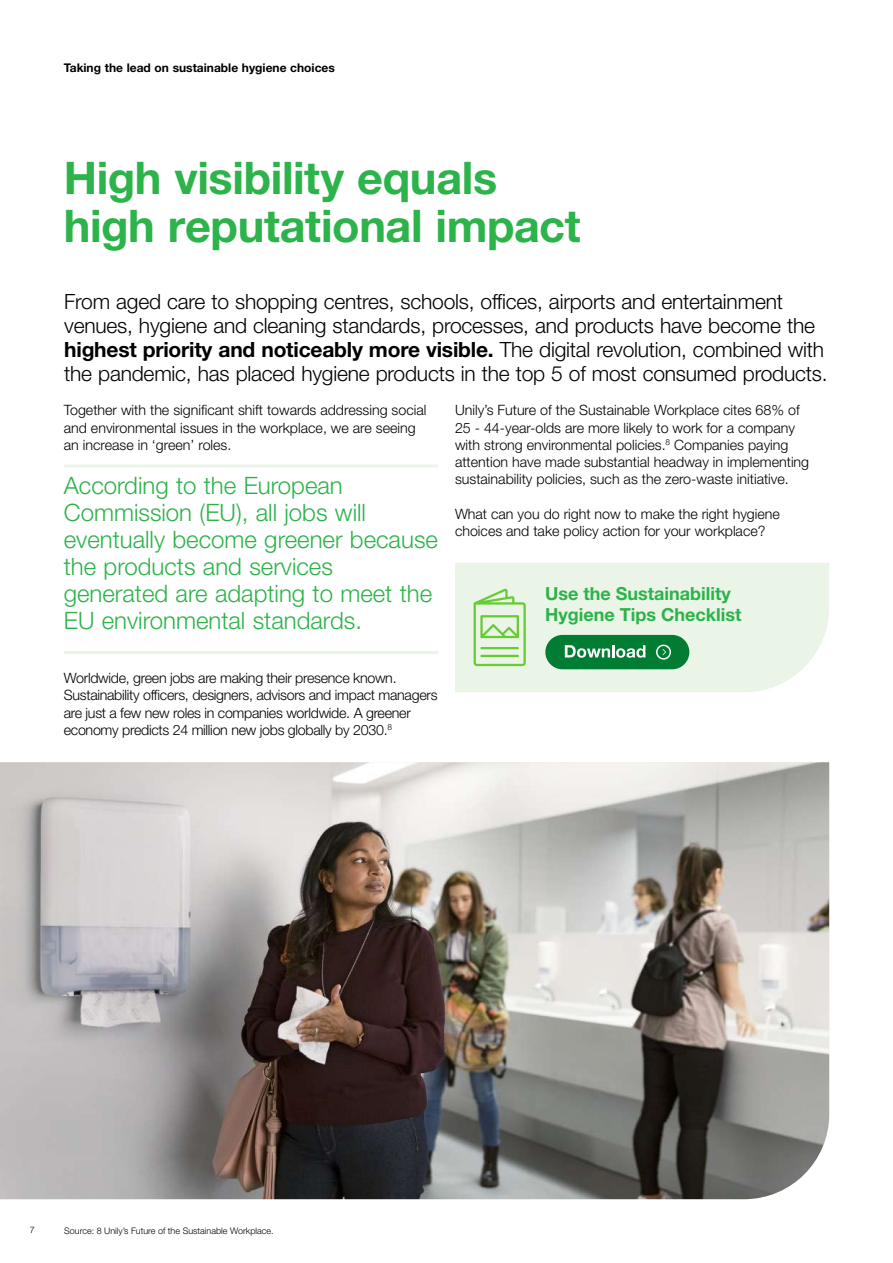
<style>
.page{position:relative;width:893px;height:1263px;background:#fff}
.page>*{position:absolute;margin:0;border:0;box-sizing:border-box;transform-origin:0 0}
.t1{font:700 45px/48px "Helvetica Neue LT Std";letter-spacing:-.01em;color:#2cb34a}
.t2{font:300 24px/27px "Helvetica Neue LT Std";color:#2cb34a}
.t3{font:300 21px/24px "Helvetica Neue LT Std";letter-spacing:-.01em;color:#000}
.t4{font:700 18px/21px "Helvetica Neue LT Std";color:#2cb34a}
.t5{font:300 14.25px/17.2px "Helvetica Neue LT Std";color:#000}
.t6{font:300 14.25px/17.2px "Helvetica Neue LT Std";letter-spacing:-.02em;color:#000}
.t7{font:700 12px "Helvetica Neue LT Std";color:#000}
.t8{font:300 9px "Helvetica Neue LT Std";color:#000}
.s1{font-weight:700}
</style>
<div class="page">
<img style="left:0;top:762px;width:829px;height:437px">
<div style="left:455px;top:563px;width:374px;height:129px;background:#eaf4e7"></div>
<svg style="left:474px;top:589px;width:52px;height:77px;background:#c3e8b2"></svg>
<div style="left:545px;top:635px;width:144px;height:34px;background:#007d33;border-radius:17px"></div>
<svg style="left:565px;top:645px;width:80px;height:13px"></svg>
<svg style="left:656px;top:645px;width:15px;height:15px"></svg>
<hr style="left:64px;top:464px;width:374px;height:3px;background:#eaf4e7">
<hr style="left:64px;top:651px;width:374px;height:3px;background:#eaf4e7">
<p class="t7" style="left:64px;top:61px;width:273px">Taking the lead on sustainable hygiene choices</p>
<h1 class="t1" style="left:64px;top:153px;width:519px">High visibility equals high reputational impact</h1>
<p class="t3" style="left:64px;top:289px;width:765px">From aged care to shopping centres, schools, offices, airports and entertainment venues, hygiene and cleaning standards, processes, and products have become the <span class="s1">highest priority and noticeably more visible.</span> The digital revolution, combined with the pandemic, has placed hygiene products in the top 5 of most consumed products.</p>
<p class="t5" style="left:64px;top:401px;width:364px">Together with the significant shift towards addressing social and environmental issues in the workplace, we are seeing an increase in ‘green’ roles.</p>
<h2 class="t2" style="left:64px;top:471px;width:376px">According to the European<br>Commission (EU), all jobs will eventually become greener because the products and services generated are adapting to meet the<br>EU environmental standards.</h2>
<p class="t5" style="left:455px;top:401px;width:356px">Unily’s Future of the Sustainable Workplace cites 68% of 25 - 44-year-olds are more likely to work for a company with strong environmental policies.<sup>8</sup> Companies paying attention have made substantial headway in implementing sustainability policies, such as the zero-waste initiative.</p>
<p class="t5" style="left:455px;top:505px;width:326px">What can you do right now to make the right hygiene choices and take policy action for your workplace?</p>
<p class="t4" style="left:545px;top:582px;width:198px">Use the Sustainability<br>Hygiene Tips Checklist</p>
<p class="t6" style="left:64px;top:669px;width:375px">Worldwide, green jobs are making their presence known.<br>Sustainability officers, designers, advisors and impact managers are just a few new roles in companies worldwide. A greener economy predicts 24 million new jobs globally by 2030.<sup>8</sup></p>
<p class="t8" style="left:30px;top:1224px;width:7px">7</p>
<p class="t8" style="left:64px;top:1225px;width:211px">Source: 8 Unily’s Future of the Sustainable Workplace.</p>
</div>
